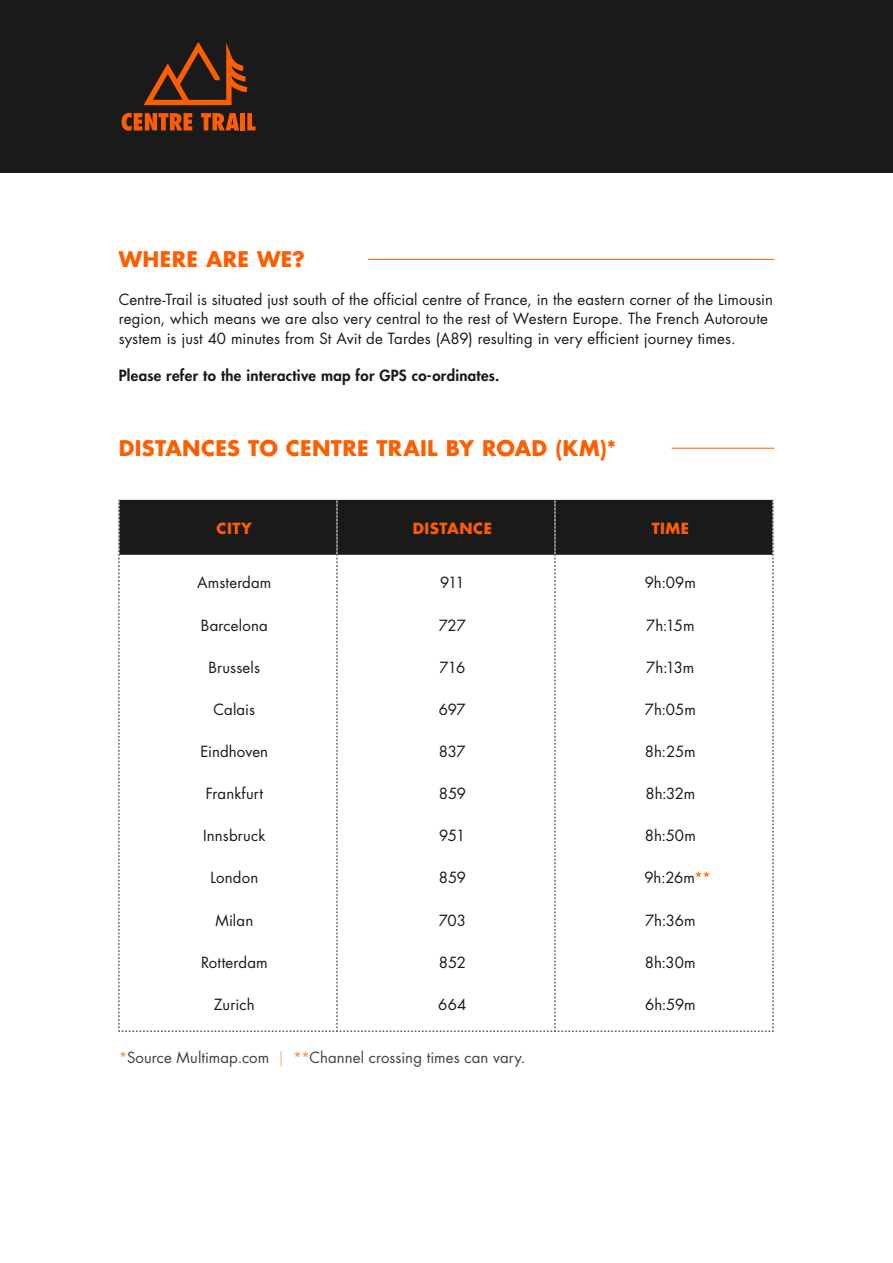
<style>
.page{position:relative;width:893px;height:1263px;background:#fff}
.page>*{position:absolute;margin:0;border:0;box-sizing:border-box;transform-origin:0 0}
.t1{font:700 21px "Futura Std";letter-spacing:.015em;color:#ff5e00}
.t2{font:15px/19.5px "Futura Std";letter-spacing:.005em;color:#191a19}
.t3{font:15px "Futura Std";letter-spacing:.005em;color:#434140}
.t4{font:800 15px "Futura Std";letter-spacing:.02em;color:#191a19}
.t5{font:700 15px "Futura Std";letter-spacing:.035em;color:#ff5e00}
.s1{color:#ff5e00}
.s2{color:#ff8a3f}
.s3{font-weight:300;color:#ff8a3f}
</style>
<div class="page">
<div style="left:0;top:0;width:893px;height:173px;background:#191a19"></div>
<svg style="left:122px;top:113px;width:70px;height:18px"></svg>
<svg style="left:201px;top:113px;width:38px;height:17px"></svg>
<div style="left:240px;top:113px;width:5px;height:17px;background:#ff5e00"></div>
<svg style="left:247px;top:113px;width:9px;height:17px"></svg>
<svg style="left:144px;top:42px;width:103px;height:63px"></svg>
<svg style="left:118px;top:500px;width:656px;height:532px"></svg>
<hr style="left:368px;top:259px;width:406px;height:1px;background:#ff5e00">
<hr style="left:672px;top:448px;width:102px;height:1px;background:#ff5e00">
<h1 class="t1" style="left:119px;top:246px;width:188px">WHERE ARE WE?</h1>
<p class="t2" style="left:119px;top:290px;width:656px">Centre-Trail is situated just south of the official centre of France, in the eastern corner of the Limousin region, which means we are also very central to the rest of Western Europe. The French Autoroute system is just 40 minutes from St Avit de Tardes (A89) resulting in very efficient journey times.</p>
<p class="t4" style="left:119px;top:366px;width:382px">Please refer to the interactive map for GPS co-ordinates.</p>
<h1 class="t1" style="left:119px;top:435px;width:499px">DISTANCES TO CENTRE TRAIL BY ROAD (KM)*</h1>
<p class="t5" style="left:217px;top:518px;width:37px">CITY</p>
<p class="t5" style="left:413px;top:518px;width:81px">DISTANCE</p>
<p class="t5" style="left:652px;top:518px;width:39px">TIME</p>
<p class="t2" style="left:197px;top:573px;width:76px">Amsterdam</p>
<p class="t2" style="left:440px;top:573px;width:26px">911</p>
<p class="t2" style="left:645px;top:573px;width:52px">9h:09m</p>
<p class="t2" style="left:201px;top:615px;width:68px">Barcelona</p>
<p class="t2" style="left:439px;top:615px;width:29px">727</p>
<p class="t2" style="left:646px;top:615px;width:50px">7h:15m</p>
<p class="t2" style="left:209px;top:658px;width:53px">Brussels</p>
<p class="t2" style="left:439px;top:658px;width:27px">716</p>
<p class="t2" style="left:646px;top:658px;width:50px">7h:13m</p>
<p class="t2" style="left:213px;top:700px;width:43px">Calais</p>
<p class="t2" style="left:439px;top:700px;width:29px">697</p>
<p class="t2" style="left:645px;top:700px;width:53px">7h:05m</p>
<p class="t2" style="left:200px;top:742px;width:69px">Eindhoven</p>
<p class="t2" style="left:439px;top:742px;width:28px">837</p>
<p class="t2" style="left:645px;top:742px;width:52px">8h:25m</p>
<p class="t2" style="left:206px;top:784px;width:59px">Frankfurt</p>
<p class="t2" style="left:439px;top:784px;width:29px">859</p>
<p class="t2" style="left:645px;top:784px;width:51px">8h:32m</p>
<p class="t2" style="left:203px;top:826px;width:64px">Innsbruck</p>
<p class="t2" style="left:439px;top:826px;width:28px">951</p>
<p class="t2" style="left:645px;top:826px;width:53px">8h:50m</p>
<p class="t2" style="left:210px;top:868px;width:49px">London</p>
<p class="t2" style="left:439px;top:868px;width:29px">859</p>
<p class="t2" style="left:644px;top:868px;width:68px">9h:26m<span class="s1">**</span></p>
<p class="t2" style="left:215px;top:910px;width:39px">Milan</p>
<p class="t2" style="left:439px;top:910px;width:29px">703</p>
<p class="t2" style="left:645px;top:910px;width:52px">7h:36m</p>
<p class="t2" style="left:201px;top:953px;width:68px">Rotterdam</p>
<p class="t2" style="left:439px;top:953px;width:29px">852</p>
<p class="t2" style="left:645px;top:953px;width:52px">8h:30m</p>
<p class="t2" style="left:214px;top:995px;width:42px">Zurich</p>
<p class="t2" style="left:438px;top:995px;width:30px">664</p>
<p class="t2" style="left:645px;top:995px;width:52px">6h:59m</p>
<p class="t3" style="left:119px;top:1048px;width:408px"><span class="s2">*</span>Source Multimap.com <span class="s3">|</span> <span class="s2">**</span>Channel crossing times can vary.</p>
</div>
